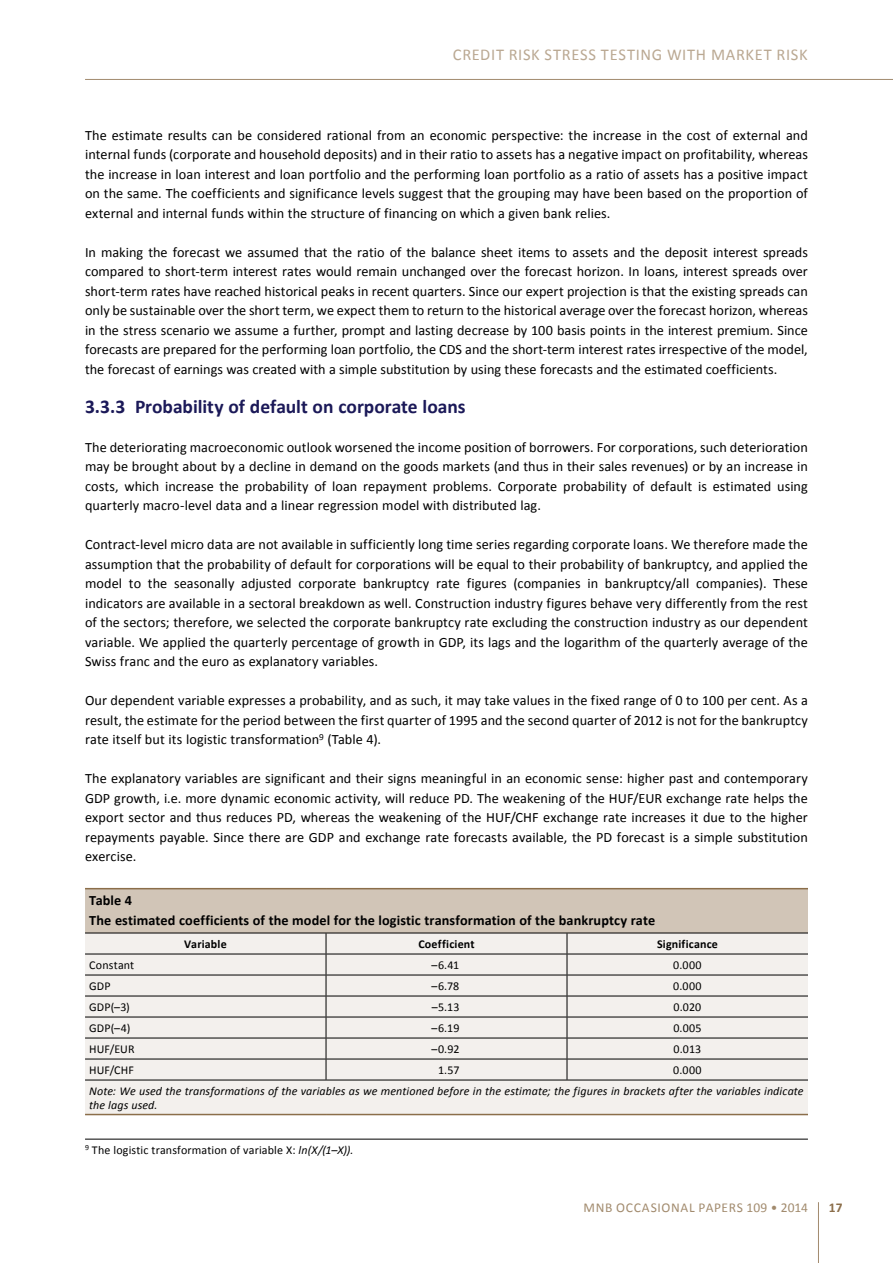
<style>
.page{position:relative;width:893px;height:1263px;background:#fff}
.page>*{position:absolute;margin:0;border:0;box-sizing:border-box;transform-origin:0 0}
.t1{font:700 19.5px "Calibri";color:#1b1958}
.t2{font:16.5px "Calibri";letter-spacing:.04em;color:#baa892}
.t3{font:14.25px/19.5px "Calibri";letter-spacing:.005em;color:#000;text-align:justify}
.t4{font:700 14.25px/19.2px "Calibri";letter-spacing:.01em;color:#000}
.t5{font:13.5px "Calibri";letter-spacing:.045em;color:#a28b6e}
.t6{font:700 13.5px "Calibri";color:#8b6e4a}
.t7{font:12px "Calibri";letter-spacing:.01em;color:#000}
.t8{font:italic 12px/13.5px "Calibri";letter-spacing:.01em;color:#000}
.t9{font:700 12px "Calibri";letter-spacing:.015em;color:#000}
.s1{font-style:italic}
</style>
<div class="page">
<hr style="left:818px;top:1202px;width:1px;height:61px;background:#a28b6e">
<hr style="left:85px;top:79px;width:808px;height:1px;background:#a28b6e">
<hr style="left:85px;top:1139px;width:723px;height:1px;background:#000">
<div style="left:85px;top:1081px;width:723px;height:33px;background:#f3f0ed"></div>
<svg style="left:85px;top:889px;width:723px;height:191px;background:#e1dcd7"></svg>
<hr style="left:85px;top:888px;width:241px;height:1px;background:#8b6e4a">
<hr style="left:326px;top:888px;width:241px;height:1px;background:#8b6e4a">
<hr style="left:567px;top:888px;width:241px;height:1px;background:#8b6e4a">
<hr style="left:85px;top:933px;width:241px;height:1px;background:#000">
<hr style="left:326px;top:933px;width:241px;height:1px;background:#000">
<hr style="left:567px;top:933px;width:241px;height:1px;background:#000">
<hr style="left:85px;top:1080px;width:241px;height:1px;background:#000">
<hr style="left:326px;top:1080px;width:241px;height:1px;background:#000">
<hr style="left:567px;top:1080px;width:241px;height:1px;background:#000">
<hr style="left:85px;top:1114px;width:241px;height:1px;background:#8b6e4a">
<hr style="left:326px;top:1114px;width:241px;height:1px;background:#8b6e4a">
<hr style="left:567px;top:1114px;width:241px;height:1px;background:#8b6e4a">
<p class="t2" style="left:453px;top:44px;width:356px">CREDIT RISK STRESS TESTING WITH MARKET RISK</p>
<p class="t3" style="left:85px;top:125px;width:724px">The estimate results can be considered rational from an economic perspective: the increase in the cost of external and internal funds (corporate and household deposits) and in their ratio to assets has a negative impact on profitability, whereas the increase in loan interest and loan portfolio and the performing loan portfolio as a ratio of assets has a positive impact on the same. The coefficients and significance levels suggest that the grouping may have been based on the proportion of external and internal funds within the structure of financing on which a given bank relies.</p>
<p class="t3" style="left:85px;top:242px;width:724px">In making the forecast we assumed that the ratio of the balance sheet items to assets and the deposit interest spreads compared to short-term interest rates would remain unchanged over the forecast horizon. In loans, interest spreads over short-term rates have reached historical peaks in recent quarters. Since our expert projection is that the existing spreads can only be sustainable over the short term, we expect them to return to the historical average over the forecast horizon, whereas in the stress scenario we assume a further, prompt and lasting decrease by 100 basis points in the interest premium. Since forecasts are prepared for the performing loan portfolio, the CDS and the short-term interest rates irrespective of the model, the forecast of earnings was created with a simple substitution by using these forecasts and the estimated coefficients.</p>
<h1 class="t1" style="left:85px;top:394px;width:382px">3.3.3 Probability of default on corporate loans</h1>
<p class="t3" style="left:85px;top:437px;width:724px">The deteriorating macroeconomic outlook worsened the income position of borrowers. For corporations, such deterioration may be brought about by a decline in demand on the goods markets (and thus in their sales revenues) or by an increase in costs, which increase the probability of loan repayment problems. Corporate probability of default is estimated using quarterly macro-level data and a linear regression model with distributed lag.</p>
<p class="t3" style="left:85px;top:535px;width:724px">Contract-level micro data are not available in sufficiently long time series regarding corporate loans. We therefore made the assumption that the probability of default for corporations will be equal to their probability of bankruptcy, and applied the model to the seasonally adjusted corporate bankruptcy rate figures (companies in bankruptcy/all companies). These indicators are available in a sectoral breakdown as well. Construction industry figures behave very differently from the rest of the sectors; therefore, we selected the corporate bankruptcy rate excluding the construction industry as our dependent variable. We applied the quarterly percentage of growth in GDP, its lags and the logarithm of the quarterly average of the Swiss franc and the euro as explanatory variables.</p>
<p class="t3" style="left:85px;top:691px;width:724px">Our dependent variable expresses a probability, and as such, it may take values in the fixed range of 0 to 100 per cent. As a result, the estimate for the period between the first quarter of 1995 and the second quarter of 2012 is not for the bankruptcy rate itself but its logistic transformation<sup>9</sup> (Table 4).</p>
<p class="t3" style="left:85px;top:769px;width:724px">The explanatory variables are significant and their signs meaningful in an economic sense: higher past and contemporary GDP growth, i.e. more dynamic economic activity, will reduce PD. The weakening of the HUF/EUR exchange rate helps the export sector and thus reduces PD, whereas the weakening of the HUF/CHF exchange rate increases it due to the higher repayments payable. Since there are GDP and exchange rate forecasts available, the PD forecast is a simple substitution exercise.</p>
<p class="t4" style="left:89px;top:891px;width:567px">Table 4<br>The estimated coefficients of the model for the logistic transformation of the bankruptcy rate</p>
<p class="t9" style="left:184px;top:936px;width:44px">Variable</p>
<p class="t9" style="left:418px;top:936px;width:58px">Coefficient</p>
<p class="t9" style="left:657px;top:936px;width:62px">Significance</p>
<p class="t7" style="left:89px;top:957px;width:46px">Constant</p>
<p class="t7" style="left:431px;top:957px;width:29px">–6.41</p>
<p class="t7" style="left:673px;top:957px;width:30px">0.000</p>
<p class="t7" style="left:89px;top:978px;width:23px">GDP</p>
<p class="t7" style="left:431px;top:978px;width:29px">–6.78</p>
<p class="t7" style="left:673px;top:978px;width:30px">0.000</p>
<p class="t7" style="left:89px;top:999px;width:42px">GDP(–3)</p>
<p class="t7" style="left:432px;top:999px;width:29px">–5.13</p>
<p class="t7" style="left:674px;top:999px;width:29px">0.020</p>
<p class="t7" style="left:89px;top:1020px;width:43px">GDP(–4)</p>
<p class="t7" style="left:431px;top:1020px;width:29px">–6.19</p>
<p class="t7" style="left:673px;top:1020px;width:30px">0.005</p>
<p class="t7" style="left:89px;top:1041px;width:47px">HUF/EUR</p>
<p class="t7" style="left:431px;top:1041px;width:30px">–0.92</p>
<p class="t7" style="left:674px;top:1041px;width:29px">0.013</p>
<p class="t7" style="left:89px;top:1062px;width:46px">HUF/CHF</p>
<p class="t7" style="left:438px;top:1062px;width:23px">1.57</p>
<p class="t7" style="left:673px;top:1062px;width:30px">0.000</p>
<p class="t8" style="left:89px;top:1084px;width:716px">Note: We used the transformations of the variables as we mentioned before in the estimate; the figures in brackets after the variables indicate the lags used.</p>
<p class="t7" style="left:85px;top:1142px;width:270px"><sup>9</sup> The logistic transformation of variable X: <span class="s1">ln(X/(1–X)).</span></p>
<p class="t5" style="left:584px;top:1199px;width:226px">MNB OCCASIONAL PAPERS 109 • 2014</p>
<p class="t6" style="left:829px;top:1199px;width:15px">17</p>
</div>
